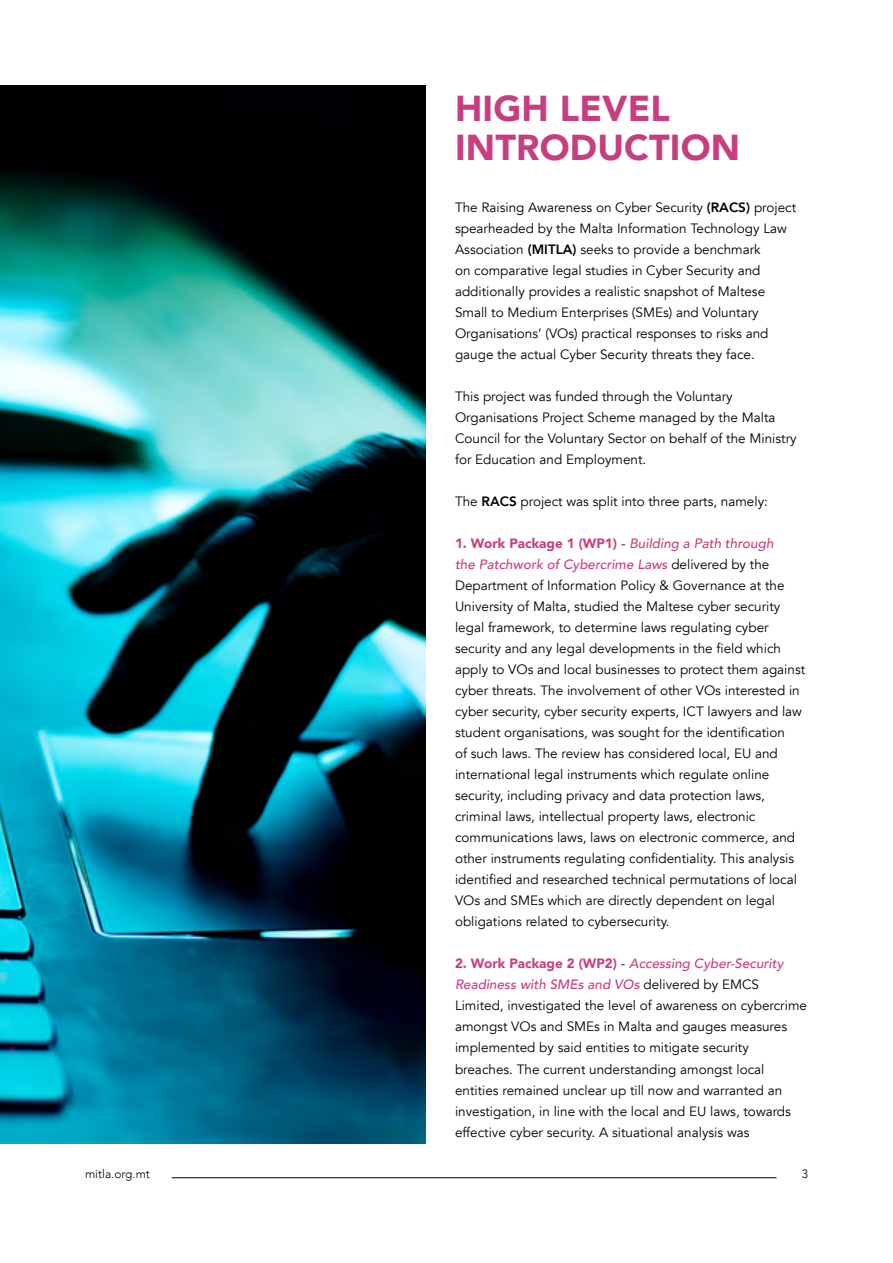
<style>
.page{position:relative;width:893px;height:1263px;background:#fff}
.page>*{position:absolute;margin:0;border:0;box-sizing:border-box;transform-origin:0 0}
.t1{font:900 36px/39px "Avenir";letter-spacing:.005em;color:#c73e80}
.t2{font:13.5px/21px "Avenir";color:#000}
.t3{font:300 12px "Avenir";color:#000}
.s1{font-weight:800}
.s2{font-weight:900;color:#c83e81}
.s3{font-weight:500;font-style:italic;color:#c83e81}
.s4{font-weight:900;color:#c73e80}
</style>
<div class="page">
<hr style="left:172px;top:1177px;width:604px;height:1px;background:#000">
<img style="left:0;top:85px;width:425px;height:1059px">
<h1 class="t1" style="left:455px;top:88px;width:287px">HIGH LEVEL<br>INTRODUCTION</h1>
<p class="t2" style="left:455px;top:197px;width:343px">The Raising Awareness on Cyber Security <span class="s1">(RACS)</span> project spearheaded by the Malta Information Technology Law Association <span class="s1">(MITLA)</span> seeks to provide a benchmark<br>on comparative legal studies in Cyber Security and additionally provides a realistic snapshot of Maltese Small to Medium Enterprises (SMEs) and Voluntary Organisations’ (VOs) practical responses to risks and gauge the actual Cyber Security threats they face.</p>
<p class="t2" style="left:455px;top:386px;width:343px">This project was funded through the Voluntary Organisations Project Scheme managed by the Malta Council for the Voluntary Sector on behalf of the Ministry for Education and Employment.</p>
<p class="t2" style="left:455px;top:491px;width:314px">The <span class="s1">RACS</span> project was split into three parts, namely:</p>
<p class="t2" style="left:455px;top:533px;width:352px"><span class="s2">1. Work Package 1 (WP1)</span> - <span class="s3">Building a Path through<br>the Patchwork of Cybercrime Laws</span> delivered by the Department of Information Policy &amp; Governance at the University of Malta, studied the Maltese cyber security legal framework, to determine laws regulating cyber security and any legal developments in the field which apply to VOs and local businesses to protect them against cyber threats. The involvement of other VOs interested in cyber security, cyber security experts, ICT lawyers and law student organisations, was sought for the identification<br>of such laws. The review has considered local, EU and international legal instruments which regulate online security, including privacy and data protection laws, criminal laws, intellectual property laws, electronic communications laws, laws on electronic commerce, and other instruments regulating confidentiality. This analysis identified and researched technical permutations of local VOs and SMEs which are directly dependent on legal obligations related to cybersecurity.</p>
<p class="t2" style="left:455px;top:953px;width:353px"><span class="s4">2.</span> <span class="s2">Work Package 2 (WP2)</span> - <span class="s3">Accessing Cyber-Security Readiness with SMEs and VOs</span> delivered by EMCS Limited, investigated the level of awareness on cybercrime amongst VOs and SMEs in Malta and gauges measures implemented by said entities to mitigate security breaches. The current understanding amongst local entities remained unclear up till now and warranted an investigation, in line with the local and EU laws, towards effective cyber security. A situational analysis was</p>
<p class="t3" style="left:85px;top:1167px;width:66px">mitla.org.mt</p>
<p class="t3" style="left:802px;top:1167px;width:8px">3</p>
</div>
